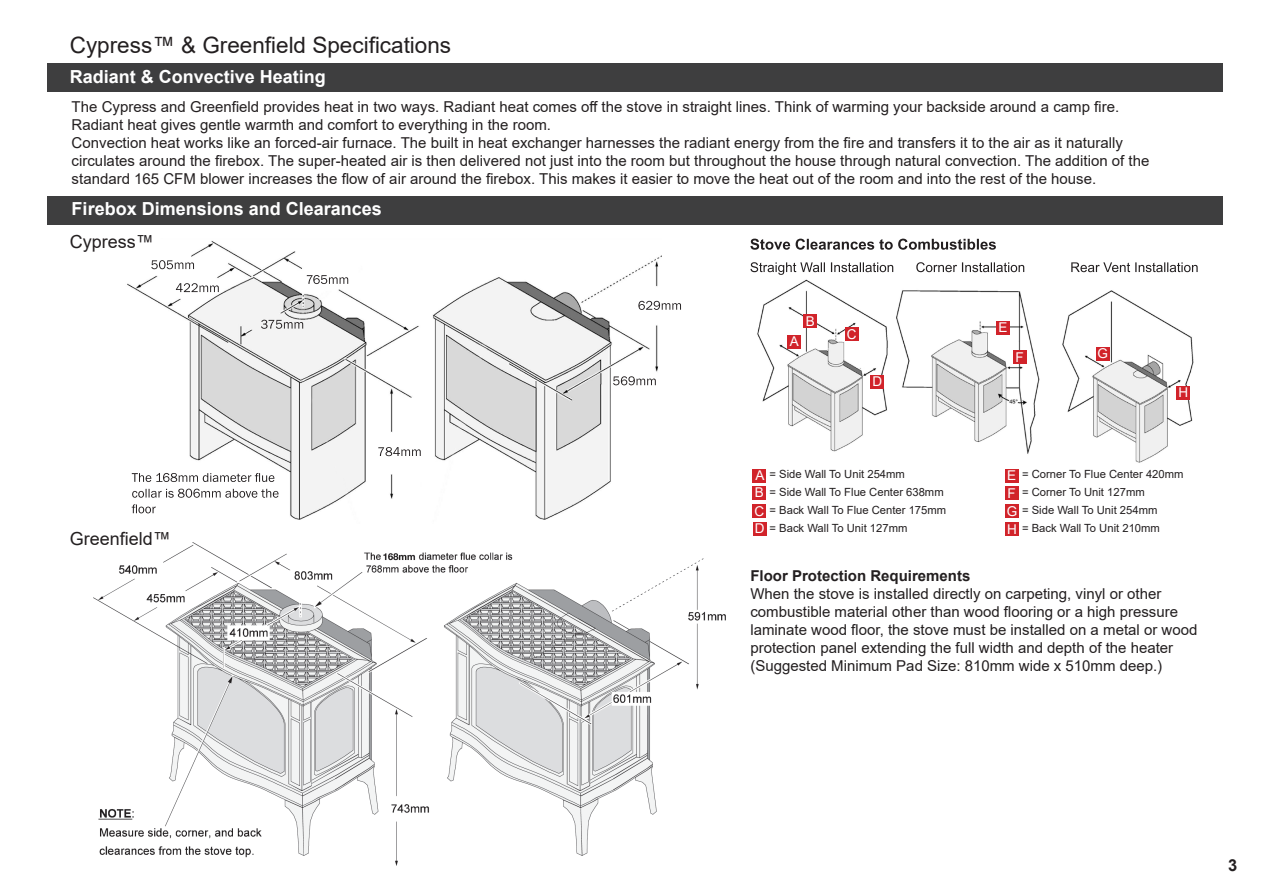
<style>
.page{position:relative;width:1263px;height:893px;background:#fff}
.page>*{position:absolute;margin:0;border:0;box-sizing:border-box;transform-origin:0 0}
.t1{font:22.5px "Arial";color:#231f20}
.t2{font:700 18px "Arial";color:#fff}
.t3{font:18px "Arial";color:#231f20}
.t4{font:700 16.5px "Arial";color:#231f20}
.t5{font:15px/18px "Arial";color:#231f20}
.t6{font:700 15px "Arial";color:#231f20}
.t7{font:13.5px "Arial";color:#fff}
.t8{font:11.25px "Arial";color:#231f20}
</style>
<div class="page">
<div style="left:47px;top:63px;width:1176px;height:29px;background:#3e3e3f"></div>
<div style="left:47px;top:196px;width:1176px;height:28px;background:#3e3e3f"></div>
<img style="left:127px;top:241px;width:534px;height:279px">
<svg style="left:378px;top:447px;width:43px;height:9px"></svg>
<svg style="left:307px;top:275px;width:41px;height:9px"></svg>
<svg style="left:261px;top:320px;width:42px;height:9px"></svg>
<svg style="left:176px;top:283px;width:43px;height:9px"></svg>
<svg style="left:151px;top:260px;width:43px;height:9px"></svg>
<svg style="left:132px;top:504px;width:24px;height:9px"></svg>
<svg style="left:132px;top:489px;width:147px;height:9px"></svg>
<svg style="left:132px;top:473px;width:142px;height:9px"></svg>
<svg style="left:613px;top:376px;width:43px;height:9px"></svg>
<svg style="left:638px;top:301px;width:43px;height:9px"></svg>
<div style="left:752px;top:469px;width:14px;height:13px;background:#d1232a"></div>
<div style="left:752px;top:486px;width:14px;height:13px;background:#d1232a"></div>
<div style="left:752px;top:504px;width:14px;height:14px;background:#d1232a"></div>
<div style="left:753px;top:522px;width:14px;height:13px;background:#d1232a"></div>
<img style="left:757px;top:279px;width:437px;height:184px">
<div style="left:787px;top:335px;width:14px;height:13px;background:#d1232a"></div>
<div style="left:803px;top:315px;width:14px;height:13px;background:#d1232a"></div>
<div style="left:845px;top:327px;width:14px;height:14px;background:#d1232a"></div>
<div style="left:870px;top:375px;width:14px;height:13px;background:#d1232a"></div>
<div style="left:996px;top:321px;width:14px;height:13px;background:#d1232a"></div>
<div style="left:1012px;top:351px;width:14px;height:13px;background:#d1232a"></div>
<div style="left:1096px;top:347px;width:13px;height:14px;background:#d1232a"></div>
<div style="left:1176px;top:386px;width:14px;height:14px;background:#d1232a"></div>
<div style="left:1005px;top:469px;width:13px;height:13px;background:#d1232a"></div>
<div style="left:1005px;top:486px;width:13px;height:14px;background:#d1232a"></div>
<div style="left:1005px;top:504px;width:14px;height:14px;background:#d1232a"></div>
<div style="left:1005px;top:522px;width:14px;height:14px;background:#d1232a"></div>
<svg style="left:750px;top:262px;width:448px;height:13px"></svg>
<svg style="left:750px;top:239px;width:246px;height:11px"></svg>
<img style="left:94px;top:542px;width:632px;height:324px">
<p class="t1" style="left:70px;top:30px;width:383px">Cypress™ &amp; Greenfield Specifications</p>
<p class="t2" style="left:70px;top:64px;width:258px">Radiant &amp; Convective Heating</p>
<p class="t5" style="left:72px;top:97px;width:1049px">The Cypress and Greenfield provides heat in two ways. Radiant heat comes off the stove in straight lines. Think of warming your backside around a camp fire.<br>Radiant heat gives gentle warmth and comfort to everything in the room.</p>
<p class="t5" style="left:72px;top:133px;width:1079px">Convection heat works like an forced-air furnace. The built in heat exchanger harnesses the radiant energy from the fire and transfers it to the air as it naturally circulates around the firebox. The super-heated air is then delivered not just into the room but throughout the house through natural convection. The addition of the standard 165 CFM blower increases the flow of air around the firebox. This makes it easier to move the heat out of the room and into the rest of the house.</p>
<p class="t2" style="left:72px;top:196px;width:312px">Firebox Dimensions and Clearances</p>
<p class="t3" style="left:70px;top:229px;width:86px">Cypress™</p>
<p class="t3" style="left:70px;top:526px;width:103px">Greenfield™</p>
<p class="t7" style="left:806px;top:312px;width:11px">B</p>
<p class="t7" style="left:790px;top:332px;width:11px">A</p>
<p class="t7" style="left:847px;top:325px;width:11px">C</p>
<p class="t7" style="left:872px;top:372px;width:11px">D</p>
<p class="t8" style="left:769px;top:466px;width:137px">= Side Wall To Unit 254mm</p>
<p class="t8" style="left:769px;top:484px;width:176px">= Side Wall To Flue Center 638mm</p>
<p class="t8" style="left:769px;top:502px;width:178px">= Back Wall To Flue Center 175mm</p>
<p class="t7" style="left:755px;top:466px;width:11px">A</p>
<p class="t7" style="left:755px;top:483px;width:11px">B</p>
<p class="t7" style="left:754px;top:502px;width:11px">C</p>
<p class="t7" style="left:755px;top:519px;width:11px">D</p>
<p class="t8" style="left:769px;top:520px;width:139px">= Back Wall To Unit 127mm</p>
<p class="t7" style="left:998px;top:318px;width:11px">E</p>
<p class="t7" style="left:1015px;top:348px;width:10px">F</p>
<p class="t7" style="left:1097px;top:344px;width:12px">G</p>
<p class="t7" style="left:1178px;top:383px;width:11px">H</p>
<p class="t8" style="left:1022px;top:467px;width:163px">= Corner To Flue Center 420mm</p>
<p class="t8" style="left:1022px;top:485px;width:124px">= Corner To Unit 127mm</p>
<p class="t8" style="left:1022px;top:503px;width:137px">= Side Wall To Unit 254mm</p>
<p class="t8" style="left:1022px;top:521px;width:139px">= Back Wall To Unit 210mm</p>
<p class="t7" style="left:1007px;top:466px;width:11px">E</p>
<p class="t7" style="left:1007px;top:483px;width:10px">F</p>
<p class="t7" style="left:1007px;top:502px;width:12px">G</p>
<p class="t7" style="left:1007px;top:519px;width:11px">H</p>
<p class="t6" style="left:750px;top:565px;width:222px">Floor Protection Requirements</p>
<p class="t5" style="left:750px;top:584px;width:448px">When the stove is installed directly on carpeting, vinyl or other combustible material other than wood flooring or a high pressure laminate wood floor, the stove must be installed on a metal or wood protection panel extending the full width and depth of the heater (Suggested Minimum Pad Size: 810mm wide x 510mm deep.)</p>
<p class="t4" style="left:1228px;top:853px;width:11px">3</p>
</div>
